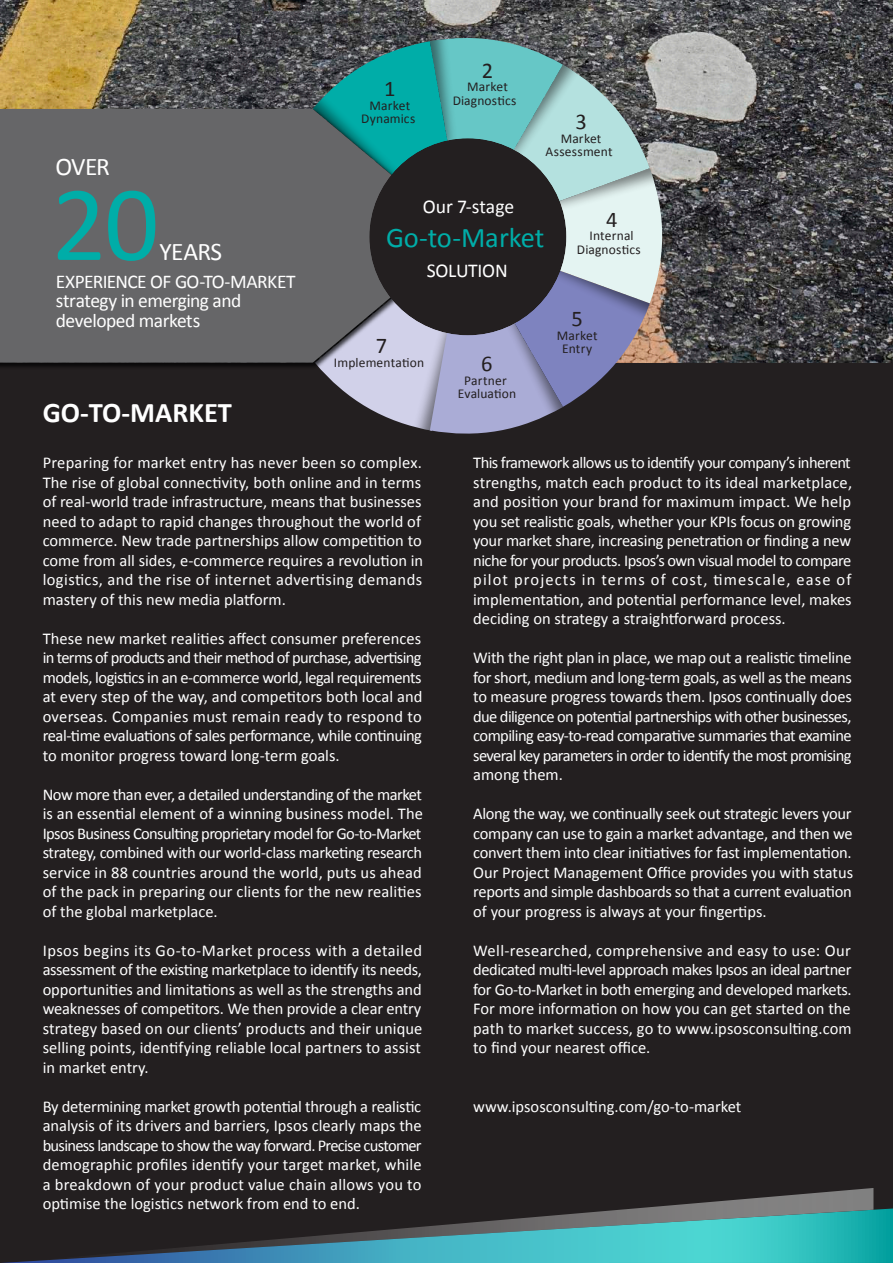
<style>
.page{position:relative;width:893px;height:1263px;background:#fff}
.page>*{position:absolute;margin:0;border:0;box-sizing:border-box;transform-origin:0 0}
.t1{font:108px "Calibri";color:#00ada8}
.t2{font:700 28.5px "Calibri";color:#fff}
.t3{font:28.5px "Calibri";letter-spacing:-.01em;color:#00ada8}
.t4{font:25.35px "Calibri";letter-spacing:-.025em;color:#fff}
.t5{font:22.5px "Calibri";color:#231f20}
.t6{font:19.65px "Calibri";letter-spacing:-.01em;color:#fff}
.t7{font:19.5px/19.5px "Calibri";letter-spacing:-.025em;color:#fff}
.t8{font:16.5px/19.5px "Calibri";color:#fff;text-align:justify}
.t9{font:13.5px/13.5px "Calibri";letter-spacing:.01em;color:#231f20;text-align:center}
</style>
<div class="page">
<div style="left:0;top:1px;width:893px;height:1262px;background:#231f20"></div>
<svg style="left:873px;top:1208px;width:20px;height:55px"></svg>
<svg style="left:2px;top:1188px;width:871px;height:75px"></svg>
<img style="left:0;top:0;width:893px;height:362px">
<svg style="left:313px;top:33px;width:353px;height:401px"></svg>
<svg style="left:0;top:108px;width:471px;height:262px"></svg>
<div style="left:0;top:109px;width:464px;height:254px;background:#666668"></div>
<img style="left:313px;top:87px;width:111px;height:100px">
<img style="left:430px;top:36px;width:48px;height:109px">
<img style="left:504px;top:65px;width:83px;height:103px">
<img style="left:539px;top:168px;width:120px;height:67px">
<img style="left:540px;top:263px;width:110px;height:67px">
<img style="left:479px;top:304px;width:84px;height:117px">
<img style="left:402px;top:311px;width:48px;height:119px">
<div style="left:369px;top:138px;width:197px;height:197px;background:#231f20;border-radius:50%"></div>
<h3 class="t4" style="left:56px;top:150px;width:56px">OVER</h3>
<h1 class="t1" style="left:52px;top:156px;width:109px">20</h1>
<h3 class="t4" style="left:159px;top:235px;width:64px">YEARS</h3>
<p class="t7" style="left:56px;top:272px;width:242px">EXPERIENCE OF GO-TO-MARKET strategy in emerging and developed markets</p>
<h3 class="t5" style="left:384px;top:74px;width:13px">1</h3>
<p class="t9" style="left:361px;top:98px;width:56px">Market<br>Dynamics</p>
<h3 class="t5" style="left:482px;top:56px;width:13px">2</h3>
<p class="t9" style="left:453px;top:80px;width:65px">Market<br>Diagnostics</p>
<h3 class="t5" style="left:575px;top:108px;width:13px">3</h3>
<p class="t9" style="left:546px;top:132px;width:68px">Market<br>Assessment</p>
<p class="t6" style="left:423px;top:194px;width:93px">Our 7-stage</p>
<h2 class="t3" style="left:386px;top:219px;width:160px">Go-to-Market</h2>
<p class="t6" style="left:427px;top:258px;width:82px">SOLUTION</p>
<h3 class="t5" style="left:376px;top:332px;width:13px">7</h3>
<p class="t9" style="left:334px;top:356px;width:92px">Implementation</p>
<h3 class="t5" style="left:481px;top:350px;width:13px">6</h3>
<p class="t9" style="left:458px;top:374px;width:60px">Partner<br>Evaluation</p>
<h3 class="t5" style="left:606px;top:205px;width:13px">4</h3>
<p class="t9" style="left:577px;top:229px;width:65px">Internal<br>Diagnostics</p>
<h3 class="t5" style="left:572px;top:305px;width:13px">5</h3>
<p class="t9" style="left:557px;top:329px;width:42px">Market<br>Entry</p>
<h2 class="t2" style="left:43px;top:394px;width:191px">GO-TO-MARKET</h2>
<p class="t8" style="left:43px;top:453px;width:382px;text-align:left">Preparing for market entry has never been so complex.<br>The rise of global connectivity, both online and in terms of real-world trade infrastructure, means that businesses need to adapt to rapid changes throughout the world of commerce. New trade partnerships allow competition to come from all sides, e-commerce requires a revolution in logistics, and the rise of internet advertising demands mastery of this new media platform.</p>
<p class="t8" style="left:43px;top:628px;width:381px">These new market realities affect consumer preferences in terms of products and their method of purchase, advertising models, logistics in an e-commerce world, legal requirements at every step of the way, and competitors both local and overseas. Companies must remain ready to respond to real-time evaluations of sales performance, while continuing to monitor progress toward long-term goals.</p>
<p class="t8" style="left:43px;top:784px;width:382px">Now more than ever, a detailed understanding of the market is an essential element of a winning business model. The Ipsos Business Consulting proprietary model for Go-to-Market strategy, combined with our world-class marketing research service in 88 countries around the world, puts us ahead of the pack in preparing our clients for the new realities of the global marketplace.</p>
<p class="t8" style="left:43px;top:940px;width:381px">Ipsos begins its Go-to-Market process with a detailed assessment of the existing marketplace to identify its needs, opportunities and limitations as well as the strengths and weaknesses of competitors. We then provide a clear entry strategy based on our clients’ products and their unique selling points, identifying reliable local partners to assist in market entry.</p>
<p class="t8" style="left:43px;top:1096px;width:381px">By determining market growth potential through a realistic analysis of its drivers and barriers, Ipsos clearly maps the business landscape to show the way forward. Precise customer demographic profiles identify your target market, while a breakdown of your product value chain allows you to optimise the logistics network from end to end.</p>
<p class="t8" style="left:473px;top:453px;width:380px">This framework allows us to identify your company’s inherent strengths, match each product to its ideal marketplace, and position your brand for maximum impact. We help you set realistic goals, whether your KPIs focus on growing your market share, increasing penetration or finding a new niche for your products. Ipsos’s own visual model to compare pilot projects in terms of cost, timescale, ease of implementation, and potential performance level, makes deciding on strategy a straightforward process.</p>
<p class="t8" style="left:473px;top:648px;width:380px">With the right plan in place, we map out a realistic timeline for short, medium and long-term goals, as well as the means to measure progress towards them. Ipsos continually does due diligence on potential partnerships with other businesses, compiling easy-to-read comparative summaries that examine several key parameters in order to identify the most promising among them.</p>
<p class="t8" style="left:473px;top:804px;width:381px">Along the way, we continually seek out strategic levers your company can use to gain a market advantage, and then we convert them into clear initiatives for fast implementation.<br>Our Project Management Office provides you with status reports and simple dashboards so that a current evaluation of your progress is always at your fingertips.</p>
<p class="t8" style="left:473px;top:941px;width:380px">Well-researched, comprehensive and easy to use: Our dedicated multi-level approach makes Ipsos an ideal partner for Go-to-Market in both emerging and developed markets.<br>For more information on how you can get started on the path to market success, go to www.ipsosconsulting.com to find your nearest office.</p>
<p class="t8" style="left:473px;top:1097px;width:270px">www.ipsosconsulting.com/go-to-market</p>
</div>
